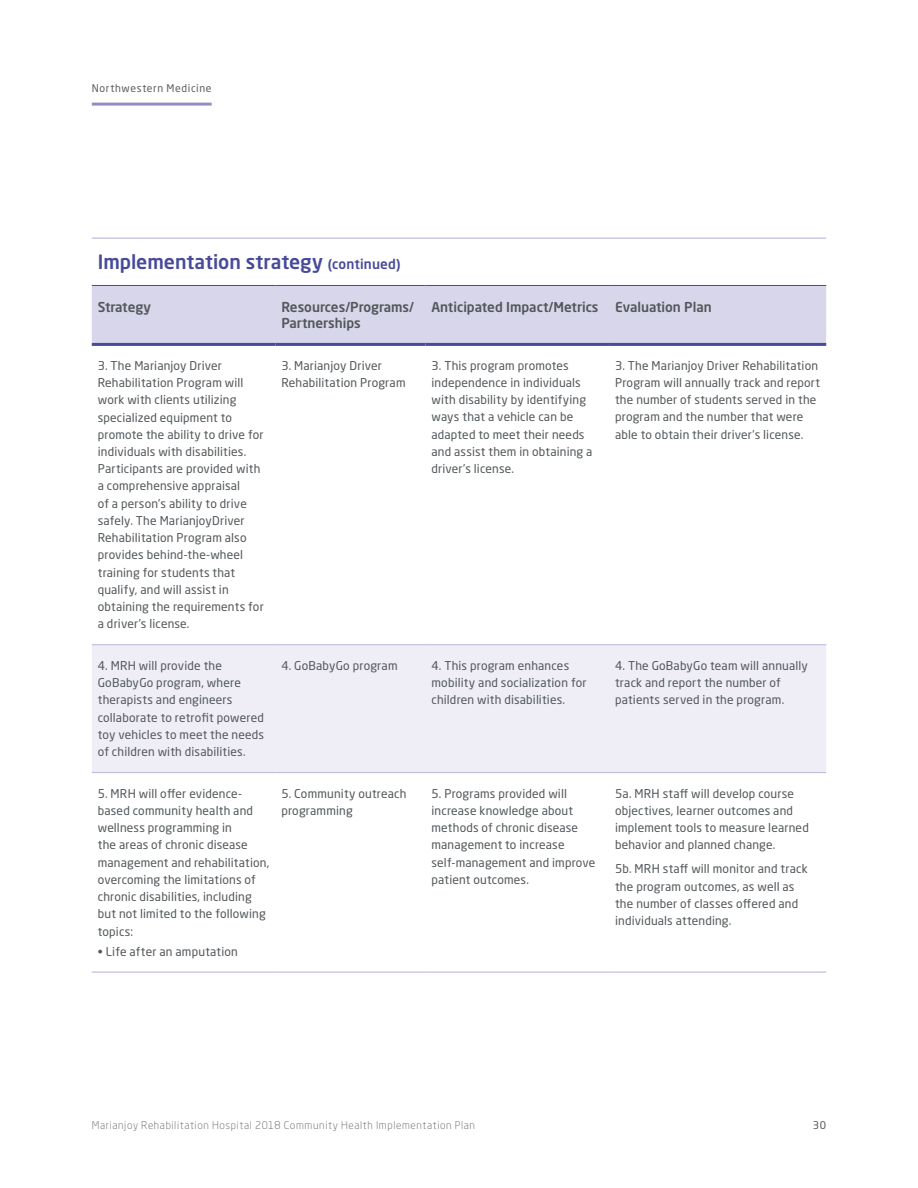
<style>
.page{position:relative;width:918px;height:1188px;background:#fff}
.page>*{position:absolute;margin:0;border:0;box-sizing:border-box;transform-origin:0 0}
.t1{font:500 19.5px "Neo Sans Pro";color:#484a9a}
.t2{font:500 13.5px/16.2px "Neo Sans Pro";color:#52575a}
.t3{font:12px/17.2px "Neo Sans Pro";letter-spacing:.01em;color:#52575a}
.t4{font:300 10.5px "Neo Sans Pro";letter-spacing:.06em;color:#5d5d60}
.t5{font:10.5px "Neo Sans Pro";letter-spacing:.06em;color:#5d5d60}
.t6{font:10.5px "Neo Sans Pro";color:#52575a}
.s1{font-size:13.5px}
</style>
<div class="page">
<hr style="left:92px;top:103px;width:120px;height:3px;background:#938fc3">
<div style="left:92px;top:286px;width:734px;height:57px;background:#d8d6ea"></div>
<div style="left:92px;top:645px;width:734px;height:127px;background:#efeef7"></div>
<hr style="left:92px;top:238px;width:183px;height:1px;background:#bbb7da">
<hr style="left:275px;top:238px;width:151px;height:1px;background:#bbb7da">
<hr style="left:426px;top:238px;width:183px;height:1px;background:#bbb7da">
<hr style="left:609px;top:238px;width:217px;height:1px;background:#bbb7da">
<hr style="left:92px;top:972px;width:183px;height:1px;background:#bbb7da">
<hr style="left:275px;top:972px;width:151px;height:1px;background:#bbb7da">
<hr style="left:426px;top:972px;width:183px;height:1px;background:#bbb7da">
<hr style="left:609px;top:972px;width:217px;height:1px;background:#bbb7da">
<hr style="left:92px;top:285px;width:183px;height:1px;background:#484a9a">
<hr style="left:275px;top:285px;width:151px;height:1px;background:#484a9a">
<hr style="left:426px;top:285px;width:183px;height:1px;background:#484a9a">
<hr style="left:609px;top:285px;width:217px;height:1px;background:#484a9a">
<hr style="left:92px;top:644px;width:183px;height:1px;background:#bbb7da">
<hr style="left:275px;top:644px;width:151px;height:1px;background:#bbb7da">
<hr style="left:426px;top:644px;width:183px;height:1px;background:#bbb7da">
<hr style="left:609px;top:644px;width:217px;height:1px;background:#bbb7da">
<hr style="left:92px;top:772px;width:183px;height:1px;background:#bbb7da">
<hr style="left:275px;top:772px;width:151px;height:1px;background:#bbb7da">
<hr style="left:426px;top:772px;width:183px;height:1px;background:#bbb7da">
<hr style="left:609px;top:772px;width:217px;height:1px;background:#bbb7da">
<hr style="left:92px;top:343px;width:183px;height:3px;background:#484a9a">
<hr style="left:275px;top:343px;width:151px;height:3px;background:#484a9a">
<hr style="left:426px;top:343px;width:183px;height:3px;background:#484a9a">
<hr style="left:609px;top:343px;width:217px;height:3px;background:#484a9a">
<p class="t5" style="left:92px;top:82px;width:121px">Northwestern Medicine</p>
<h1 class="t1" style="left:98px;top:250px;width:304px">Implementation strategy <span class="s1">(continued)</span></h1>
<p class="t2" style="left:98px;top:299px;width:55px">Strategy</p>
<p class="t2" style="left:281px;top:299px;width:134px">Resources/Programs/<br>Partnerships</p>
<p class="t2" style="left:432px;top:299px;width:282px">Anticipated Impact/Metrics Evaluation Plan</p>
<p class="t3" style="left:98px;top:357px;width:168px">3. The Marianjoy Driver<br>Rehabilitation Program will work with clients utilizing specialized equipment to promote the ability to drive for individuals with disabilities.<br>Participants are provided with a comprehensive appraisal<br>of a person’s ability to drive safely. The MarianjoyDriver<br>Rehabilitation Program also provides behind-the-wheel training for students that qualify, and will assist in obtaining the requirements for a driver’s license.</p>
<p class="t3" style="left:281px;top:356px;width:126px">3. Marianjoy Driver<br>Rehabilitation Program</p>
<p class="t3" style="left:432px;top:356px;width:162px">3. This program promotes independence in individuals with disability by identifying ways that a vehicle can be adapted to meet their needs and assist them in obtaining a driver’s license.</p>
<p class="t3" style="left:615px;top:356px;width:206px">3. The Marianjoy Driver Rehabilitation Program will annually track and report the number of students served in the program and the number that were able to obtain their driver’s license.</p>
<p class="t3" style="left:98px;top:657px;width:168px">4. MRH will provide the<br>GoBabyGo program, where therapists and engineers collaborate to retrofit powered toy vehicles to meet the needs of children with disabilities.</p>
<p class="t3" style="left:281px;top:657px;width:118px">4. GoBabyGo program</p>
<p class="t3" style="left:432px;top:657px;width:157px">4. This program enhances mobility and socialization for children with disabilities.</p>
<p class="t3" style="left:615px;top:657px;width:194px">4. The GoBabyGo team will annually track and report the number of patients served in the program.</p>
<p class="t3" style="left:98px;top:785px;width:173px">5. MRH will offer evidence&shy;based community health and wellness programming in<br>the areas of chronic disease management and rehabilitation, overcoming the limitations of chronic disabilities, including but not limited to the following topics:</p>
<p class="t3" style="left:98px;top:942px;width:142px">• Life after an amputation</p>
<p class="t3" style="left:281px;top:784px;width:127px">5. Community outreach programming</p>
<p class="t3" style="left:432px;top:784px;width:165px">5. Programs provided will increase knowledge about methods of chronic disease management to increase self-management and improve patient outcomes.</p>
<p class="t3" style="left:615px;top:784px;width:195px">5a. MRH staff will develop course objectives, learner outcomes and implement tools to measure learned behavior and planned change.</p>
<p class="t3" style="left:615px;top:860px;width:194px">5b. MRH staff will monitor and track the program outcomes, as well as the number of classes offered and individuals attending.</p>
<p class="t4" style="left:92px;top:1118px;width:385px">Marianjoy Rehabilitation Hospital 2018 Community Health Implementation Plan</p>
<p class="t6" style="left:813px;top:1118px;width:15px">30</p>
</div>
